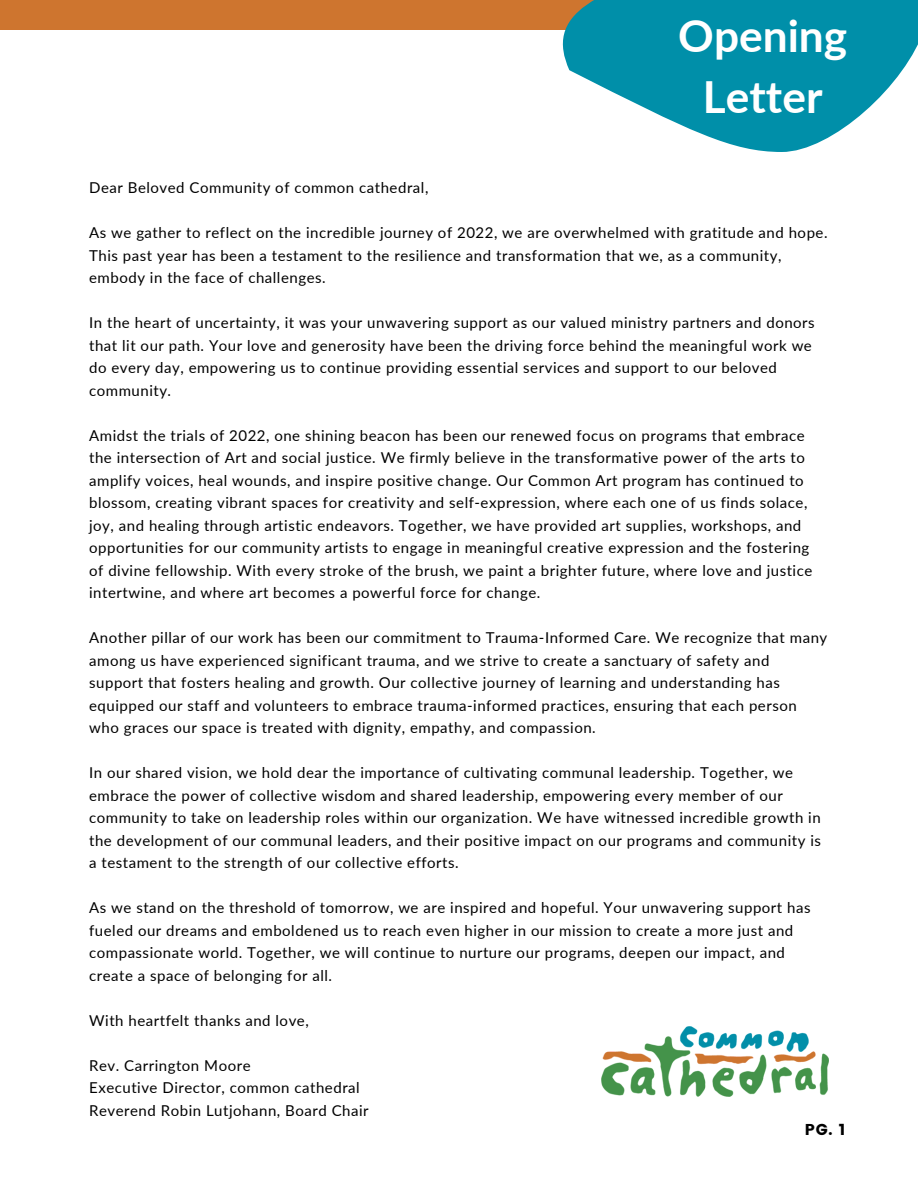
<style>
.page{position:relative;width:918px;height:1188px;background:#fff}
.page>*{position:absolute;margin:0;border:0;box-sizing:border-box;transform-origin:0 0}
.t1{font:700 44.25px/61.7px "Lato";color:#fff;text-align:center}
.t2{font:15.75px "Poppins";color:#000}
.t3{font:15px/22.5px "Lato";letter-spacing:.035em;color:#000}
</style>
<div class="page">
<div style="left:0;top:0;width:918px;height:29px;background:#ce752f"></div>
<svg style="left:563px;top:0;width:355px;height:152px;fill:#008fa9"></svg>
<img style="left:602px;top:1027px;width:227px;height:70px">
<p class="t1" style="left:678px;top:4px;width:170px">Opening<br>Letter</p>
<p class="t3" style="left:89px;top:176px;width:341px">Dear Beloved Community of common cathedral,</p>
<p class="t3" style="left:89px;top:221px;width:740px">As we gather to reflect on the incredible journey of 2022, we are overwhelmed with gratitude and hope.<br>This past year has been a testament to the resilience and transformation that we, as a community, embody in the face of challenges.</p>
<p class="t3" style="left:89px;top:311px;width:727px">In the heart of uncertainty, it was your unwavering support as our valued ministry partners and donors that lit our path. Your love and generosity have been the driving force behind the meaningful work we do every day, empowering us to continue providing essential services and support to our beloved community.</p>
<p class="t3" style="left:89px;top:423px;width:725px">Amidst the trials of 2022, one shining beacon has been our renewed focus on programs that embrace the intersection of Art and social justice. We firmly believe in the transformative power of the arts to amplify voices, heal wounds, and inspire positive change. Our Common Art program has continued to blossom, creating vibrant spaces for creativity and self-expression, where each one of us finds solace, joy, and healing through artistic endeavors. Together, we have provided art supplies, workshops, and opportunities for our community artists to engage in meaningful creative expression and the fostering of divine fellowship. With every stroke of the brush, we paint a brighter future, where love and justice intertwine, and where art becomes a powerful force for change.</p>
<p class="t3" style="left:89px;top:626px;width:740px">Another pillar of our work has been our commitment to Trauma-Informed Care. We recognize that many among us have experienced significant trauma, and we strive to create a sanctuary of safety and support that fosters healing and growth. Our collective journey of learning and understanding has equipped our staff and volunteers to embrace trauma-informed practices, ensuring that each person who graces our space is treated with dignity, empathy, and compassion.</p>
<p class="t3" style="left:89px;top:761px;width:733px">In our shared vision, we hold dear the importance of cultivating communal leadership. Together, we embrace the power of collective wisdom and shared leadership, empowering every member of our community to take on leadership roles within our organization. We have witnessed incredible growth in the development of our communal leaders, and their positive impact on our programs and community is a testament to the strength of our collective efforts.</p>
<p class="t3" style="left:89px;top:896px;width:723px">As we stand on the threshold of tomorrow, we are inspired and hopeful. Your unwavering support has fueled our dreams and emboldened us to reach even higher in our mission to create a more just and compassionate world. Together, we will continue to nurture our programs, deepen our impact, and create a space of belonging for all.</p>
<p class="t3" style="left:89px;top:1008px;width:221px">With heartfelt thanks and love,</p>
<p class="t3" style="left:89px;top:1053px;width:163px">Rev. Carrington Moore</p>
<p class="t3" style="left:89px;top:1076px;width:272px">Executive Director, common cathedral</p>
<p class="t3" style="left:89px;top:1098px;width:281px">Reverend Robin Lutjohann, Board Chair</p>
<p class="t2" style="left:805px;top:1120px;width:42px">PG. 1</p>
</div>
